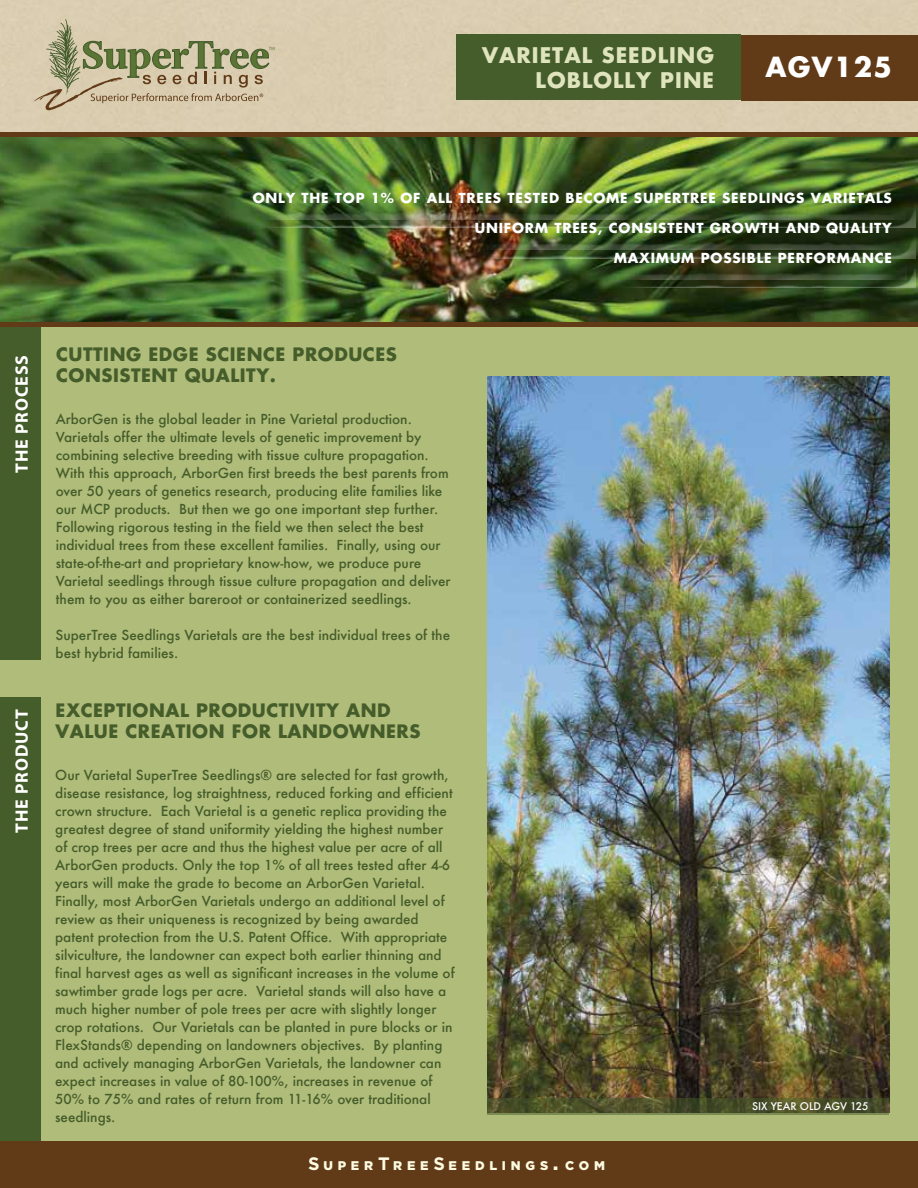
<style>
.page{position:relative;width:918px;height:1188px;background:#fff}
.page>*{position:absolute;margin:0;border:0;box-sizing:border-box;transform-origin:0 0}
.t1{font:700 27px "Futura";letter-spacing:.05em;color:#fff}
.t2{font:700 21px/25.3px "Futura";letter-spacing:.05em;color:#dfe4bd;text-align:right}
.t3{font:700 18px/21.6px "Futura";letter-spacing:.03em;color:#455c2b}
.t4{font:700 18px "Myriad Pro";letter-spacing:.05em;color:#fff}
.t5{font:500 13.5px/18px "Futura";color:#455c2b}
.t6{font:700 13.5px "Futura";letter-spacing:.06em;color:#fff}
.t7{font:900 12.6px "Gotham";letter-spacing:.38em;color:#fdfbe2}
.t8{font:500 10.35px "Futura";color:#fff}
.s1{font-weight:700;font-size:18px}
.s2{font-size:18px}
</style>
<div class="page">
<img style="left:0;top:136px;width:918px;height:186px">
<div style="left:0;top:322px;width:918px;height:826px;background:#b0bc79"></div>
<img style="left:488px;top:377px;width:402px;height:721px">
<div style="left:0;top:324px;width:40px;height:336px;background:#455c2b"></div>
<div style="left:0;top:698px;width:40px;height:444px;background:#455c2b"></div>
<svg style="left:488px;top:1098px;width:212px;height:16px;background:#4f542c"></svg>
<img style="left:700px;top:1048px;width:218px;height:94px">
<div style="left:728px;top:0;width:190px;height:132px;background:#dacdb1"></div>
<div style="left:456px;top:34px;width:285px;height:66px;background:#455c2b"></div>
<div style="left:741px;top:35px;width:177px;height:65px;background:#613a17"></div>
<hr style="left:0;top:132px;width:918px;height:4px;background:#613a17">
<img style="left:242px;top:181px;width:674px;height:46px">
<img style="left:246px;top:185px;width:660px;height:35px">
<img style="left:464px;top:211px;width:451px;height:47px">
<img style="left:468px;top:215px;width:438px;height:35px">
<img style="left:603px;top:241px;width:313px;height:46px">
<img style="left:607px;top:245px;width:299px;height:35px">
<svg style="left:33px;top:19px;width:242px;height:91px;background:#c0b797"></svg>
<div style="left:0;top:322px;width:918px;height:5px;background:#613a17"></div>
<div style="left:0;top:1142px;width:918px;height:46px;background:#613a17"></div>
<h2 class="t2" style="left:482px;top:42px;width:234px">VARIETAL SEEDLING<br>LOBLOLLY PINE</h2>
<h1 class="t1" style="left:765px;top:49px;width:128px">AGV125</h1>
<p class="t6" style="left:253px;top:189px;width:641px">ONLY THE TOP 1% OF ALL TREES TESTED BECOME SUPERTREE SEEDLINGS VARIETALS</p>
<p class="t6" style="left:475px;top:219px;width:419px">UNIFORM TREES, CONSISTENT GROWTH AND QUALITY</p>
<p class="t6" style="left:614px;top:249px;width:280px">MAXIMUM POSSIBLE PERFORMANCE</p>
<h3 class="t4" style="left:10px;top:473px;width:120px;rotate:-90deg">THE PROCESS</h3>
<h3 class="t4" style="left:10px;top:833px;width:126px;rotate:-90deg">THE PRODUCT</h3>
<h3 class="t3" style="left:56px;top:343px;width:342px">CUTTING EDGE SCIENCE PRODUCES<br>CONSISTENT QUALITY.</h3>
<p class="t5" style="left:56px;top:410px;width:396px">ArborGen is the global leader in Pine Varietal production.<br>Varietals offer the ultimate levels of genetic improvement by combining selective breeding with tissue culture propagation.<br>With this approach, ArborGen first breeds the best parents from over 50 years of genetics research, producing elite families like our MCP products. But then we go one important step further.<br>Following rigorous testing in the field we then select the best individual trees from these excellent families. Finally, using our state-of-the-art and proprietary know-how, we produce pure Varietal seedlings through tissue culture propagation and deliver them to you as either bareroot or containerized seedlings.</p>
<p class="t5" style="left:56px;top:626px;width:396px">SuperTree Seedlings Varietals are the best individual trees of the best hybrid families.</p>
<h3 class="t3" style="left:56px;top:699px;width:366px">EXCEPTIONAL PRODUCTIVITY AND<br>VALUE CREATION FOR LANDOWNERS</h3>
<p class="t5" style="left:55px;top:766px;width:401px">Our Varietal SuperTree Seedlings® are selected for fast growth, disease resistance, log straightness, reduced forking and efficient crown structure. Each Varietal is a genetic replica providing the greatest degree of stand uniformity yielding the highest number of crop trees per acre and thus the highest value per acre of all ArborGen products. Only the top 1% of all trees tested after 4-6 years will make the grade to become an ArborGen Varietal.<br>Finally, most ArborGen Varietals undergo an additional level of review as their uniqueness is recognized by being awarded patent protection from the U.S. Patent Office. With appropriate silviculture, the landowner can expect both earlier thinning and final harvest ages as well as significant increases in the volume of sawtimber grade logs per acre. Varietal stands will also have a much higher number of pole trees per acre with slightly longer crop rotations. Our Varietals can be planted in pure blocks or in FlexStands® depending on landowners objectives. By planting and actively managing ArborGen Varietals, the landowner can expect increases in value of 80-100%, increases in revenue of 50% to 75% and rates of return from 11-16% over traditional seedlings.</p>
<p class="t7" style="left:308px;top:1159px;width:298px"><span class="s1">S</span>UPER<span class="s1">T</span>REE<span class="s1">S</span>EEDLINGS<span class="s2">.</span> COM</p>
<p class="t8" style="left:752px;top:1099px;width:118px">SIX YEAR OLD AGV 125</p>
</div>
